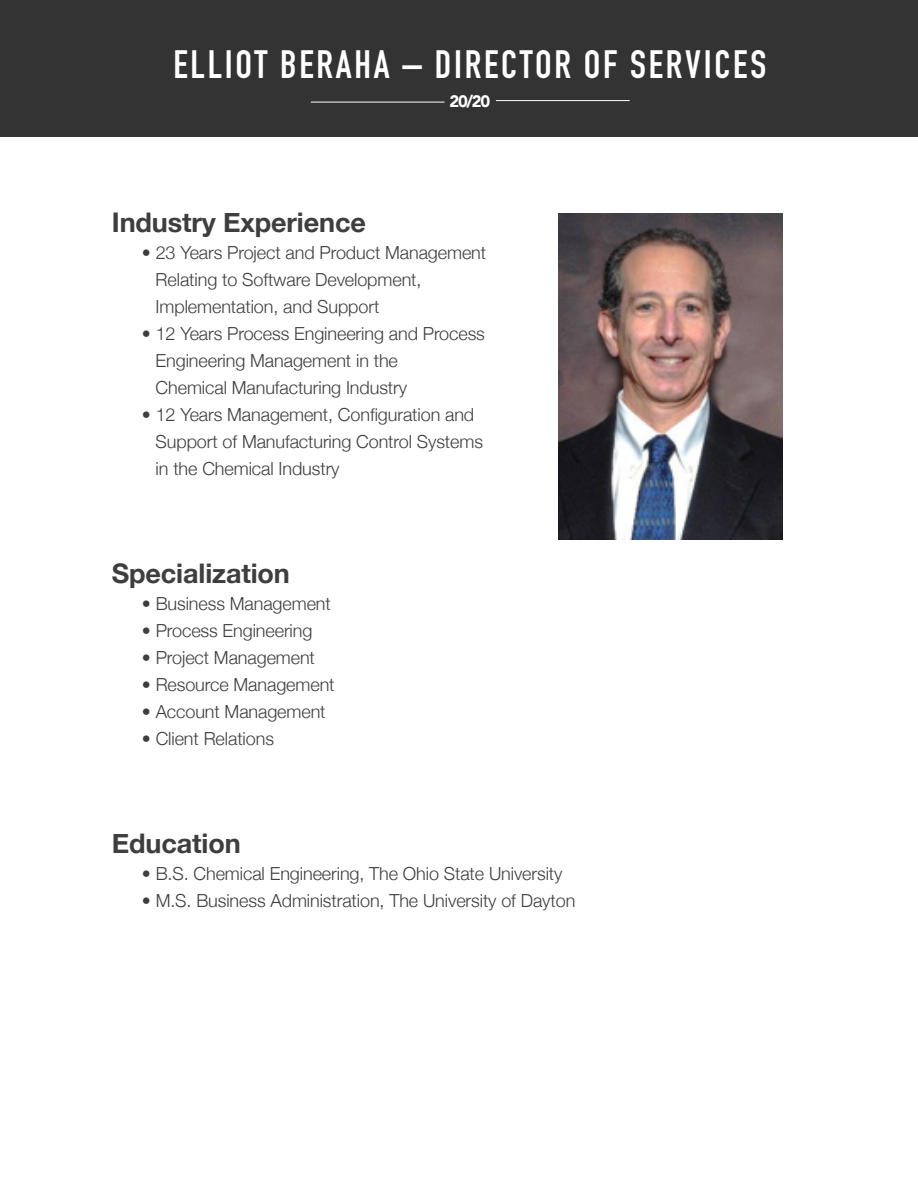
<style>
.page{position:relative;width:918px;height:1188px;background:#fff}
.page>*{position:absolute;margin:0;border:0;box-sizing:border-box;transform-origin:0 0}
.t1{font:700 39px "DIN Condensed";letter-spacing:.07em;color:#fff}
.t2{font:700 27px "Helvetica Neue";letter-spacing:-.005em;color:#3e3e3f}
.t3{font:300 18px/27px "Helvetica Neue";letter-spacing:-.005em;color:#3e3e3f}
.t4{font:900 16.5px "Avenir";color:#fff}
</style>
<div class="page">
<div style="left:0;top:0;width:918px;height:137px;background:#333"></div>
<img style="left:558px;top:214px;width:225px;height:325px">
<hr style="left:311px;top:102px;width:134px;height:1px;background:#fff">
<hr style="left:496px;top:100px;width:134px;height:1px;background:#fff">
<p class="t1" style="left:173px;top:38px;width:594px">ELLIOT BERAHA – DIRECTOR OF SERVICES</p>
<p class="t4" style="left:450px;top:87px;width:42px">20/20</p>
<p class="t2" style="left:112px;top:201px;width:256px">Industry Experience</p>
<p class="t3" style="left:156px;top:238px;width:332px;text-indent:-14px">• 23 Years Project and Product Management<br>Relating to Software Development,<br>Implementation, and Support</p>
<p class="t3" style="left:156px;top:319px;width:331px;text-indent:-14px">• 12 Years Process Engineering and Process<br>Engineering Management in the<br>Chemical Manufacturing Industry</p>
<p class="t3" style="left:156px;top:400px;width:329px;text-indent:-14px">• 12 Years Management, Configuration and<br>Support of Manufacturing Control Systems in the Chemical Industry</p>
<p class="t2" style="left:112px;top:552px;width:180px">Specialization</p>
<p class="t3" style="left:142px;top:589px;width:190px">• Business Management</p>
<p class="t3" style="left:142px;top:616px;width:172px">• Process Engineering</p>
<p class="t3" style="left:142px;top:643px;width:175px">• Project Management</p>
<p class="t3" style="left:142px;top:670px;width:194px">• Resource Management</p>
<p class="t3" style="left:142px;top:697px;width:185px">• Account Management</p>
<p class="t3" style="left:142px;top:724px;width:134px">• Client Relations</p>
<p class="t2" style="left:112px;top:822px;width:130px">Education</p>
<p class="t3" style="left:142px;top:859px;width:422px">• B.S. Chemical Engineering, The Ohio State University</p>
<p class="t3" style="left:142px;top:886px;width:435px">• M.S. Business Administration, The University of Dayton</p>
</div>
